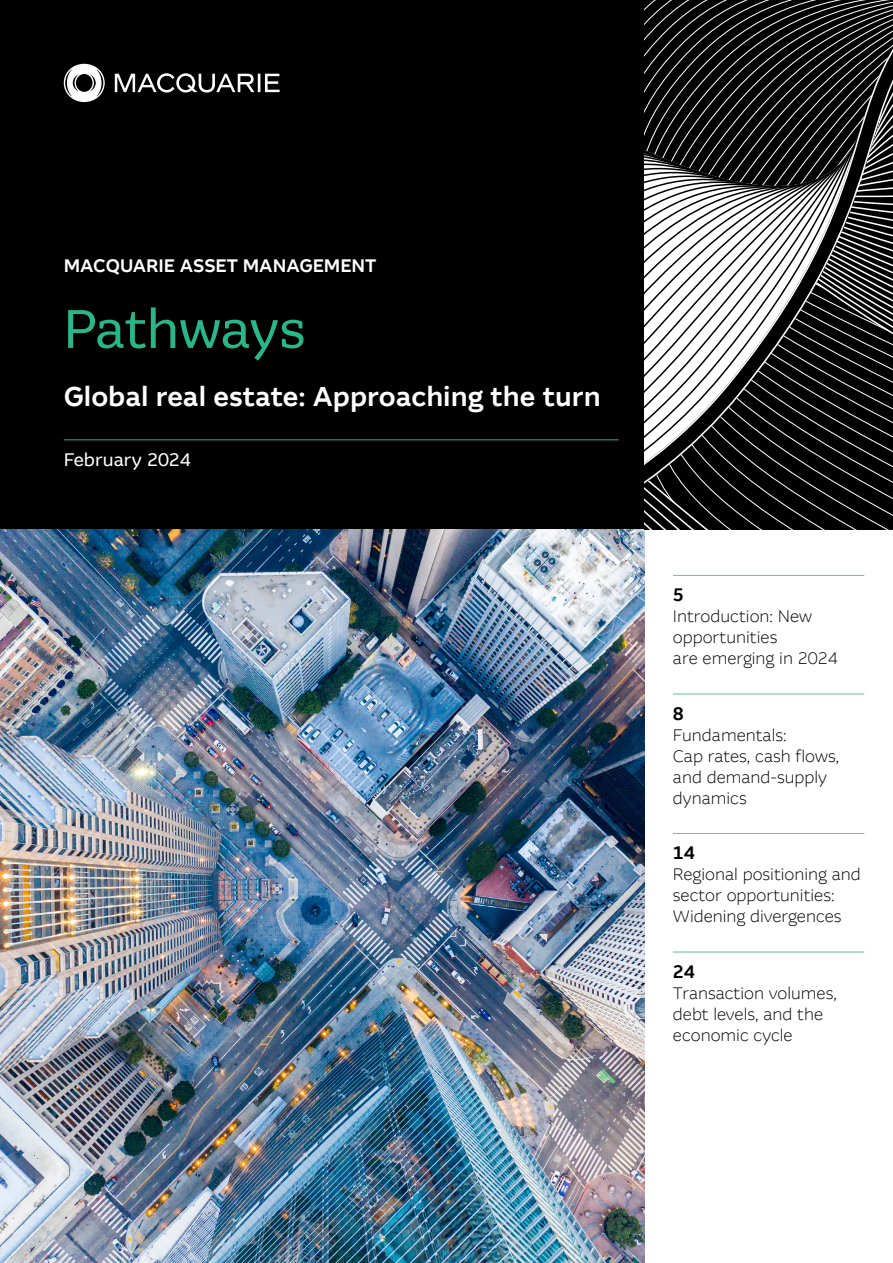
<style>
.page{position:relative;width:893px;height:1263px;background:#fff}
.page>*{position:absolute;margin:0;border:0;box-sizing:border-box;transform-origin:0 0}
.t1{font:54px "MCQ Global Display";letter-spacing:-.005em;color:#27b78a}
.t2{font:500 27px "MCQ Global";color:#fff}
.t3{font:500 18px "MCQ Global";color:#fff}
.t4{font:18px "MCQ Global";color:#fff}
.t5{font:500 18px "MCQ Global";color:#000}
.t6{font:300 16.5px/21px "MCQ Global";color:#000}
</style>
<div class="page">
<div style="left:0;top:0;width:893px;height:529px;background:#000"></div>
<img style="left:0;top:529px;width:644px;height:734px">
<svg style="left:644px;top:0;width:249px;height:529px"></svg>
<hr style="left:64px;top:439px;width:555px;height:1px;background:#27b78a">
<hr style="left:673px;top:575px;width:191px;height:1px;background:#5ec2a7">
<hr style="left:673px;top:693px;width:191px;height:1px;background:#5ec2a7">
<hr style="left:673px;top:833px;width:191px;height:1px;background:#5ec2a7">
<hr style="left:673px;top:952px;width:191px;height:1px;background:#5ec2a7">
<svg style="left:64px;top:64px;width:216px;height:38px"></svg>
<p class="t3" style="left:64px;top:255px;width:314px">MACQUARIE ASSET MANAGEMENT</p>
<h1 class="t1" style="left:64px;top:296px;width:243px">Pathways</h1>
<h2 class="t2" style="left:64px;top:380px;width:538px">Global real estate: Approaching the turn</h2>
<p class="t4" style="left:64px;top:448px;width:129px">February 2024</p>
<p class="t5" style="left:673px;top:584px;width:12px">5</p>
<p class="t6" style="left:673px;top:606px;width:167px">Introduction: New opportunities<br>are emerging in 2024</p>
<p class="t5" style="left:673px;top:702px;width:12px">8</p>
<p class="t6" style="left:673px;top:725px;width:168px">Fundamentals:<br>Cap rates, cash flows, and demand-supply dynamics</p>
<p class="t5" style="left:673px;top:842px;width:23px">14</p>
<p class="t6" style="left:673px;top:864px;width:189px">Regional positioning and sector opportunities:<br>Widening divergences</p>
<p class="t5" style="left:673px;top:960px;width:23px">24</p>
<p class="t6" style="left:673px;top:983px;width:165px">Transaction volumes, debt levels, and the economic cycle</p>
</div>
